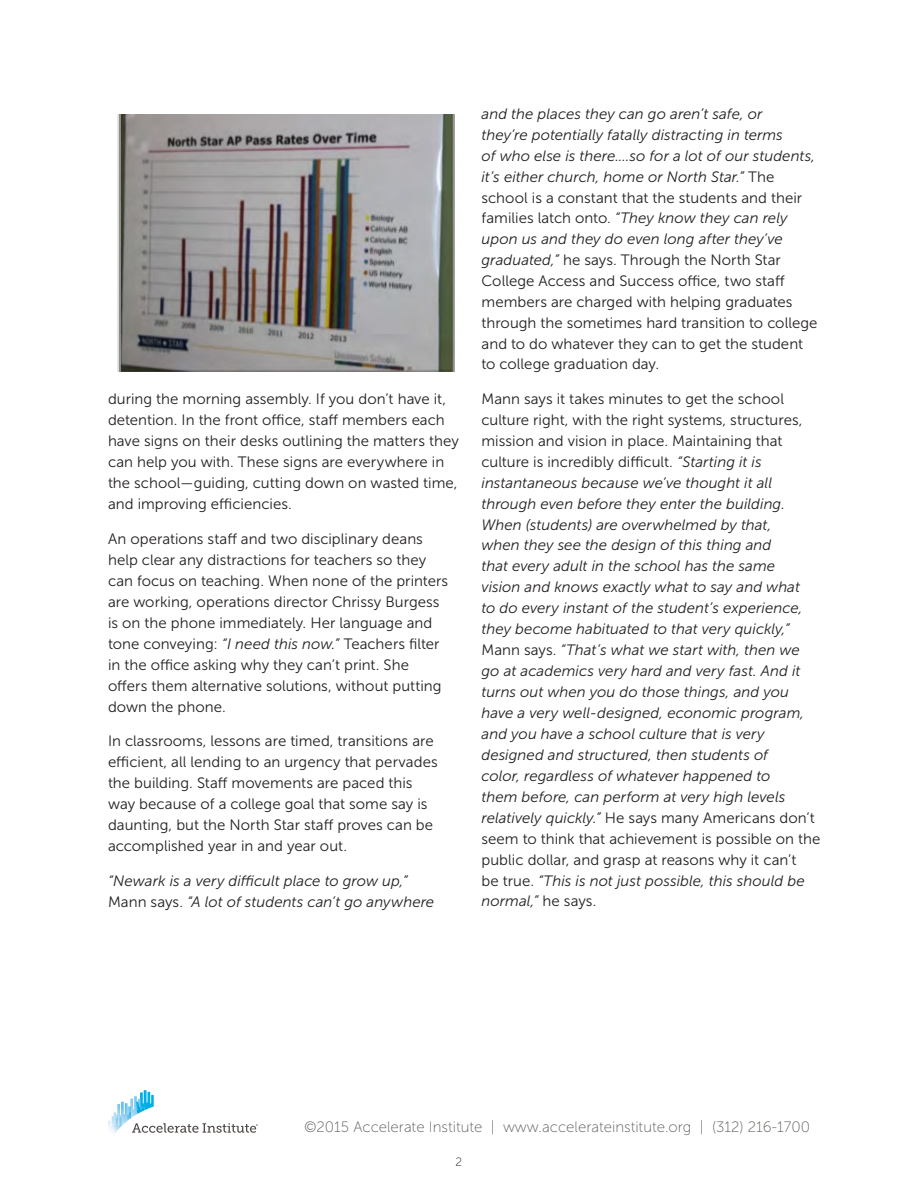
<style>
.page{position:relative;width:918px;height:1188px;background:#fff}
.page>*{position:absolute;margin:0;border:0;box-sizing:border-box;transform-origin:0 0}
.t1{font:15px/21px "Museo Sans 300";letter-spacing:.005em;color:#231f20}
.t2{font:italic 15px/21px "Museo Sans 300";color:#231f20}
.t3{font:15px "Museo Sans 100";color:#615c59}
.t4{font:12px "Museo Sans 100";color:#231f20}
.s1{font-style:italic}
.s2{font-style:normal}
</style>
<div class="page">
<svg style="left:108px;top:1090px;width:150px;height:44px"></svg>
<img style="left:117px;top:114px;width:337px;height:258px">
<p class="t1" style="left:108px;top:389px;width:352px">during the morning assembly. If you don’t have it, detention. In the front office, staff members each have signs on their desks outlining the matters they can help you with. These signs are everywhere in the school—guiding, cutting down on wasted time, and improving efficiencies.</p>
<p class="t1" style="left:108px;top:528px;width:342px">An operations staff and two disciplinary deans help clear any distractions for teachers so they can focus on teaching. When none of the printers are working, operations director Chrissy Burgess is on the phone immediately. Her language and tone conveying: <span class="s1">“I need this now.”</span> Teachers filter in the office asking why they can’t print. She offers them alternative solutions, without putting down the phone.</p>
<p class="t1" style="left:108px;top:731px;width:331px">In classrooms, lessons are timed, transitions are efficient, all lending to an urgency that pervades the building. Staff movements are paced this way because of a college goal that some say is daunting, but the North Star staff proves can be accomplished year in and year out.</p>
<p class="t2" style="left:108px;top:870px;width:328px">“Newark is a very difficult place to grow up,”<br><span class="s2">Mann says.</span> “A lot of students can’t go anywhere</p>
<p class="t1" style="left:482px;top:104px;width:338px"><span class="s1">and the places they can go aren’t safe, or<br>they’re potentially fatally distracting in terms<br>of who else is there.…so for a lot of our students, it’s either church, home or North Star.”</span> The school is a constant that the students and their families latch onto. <span class="s1">“They know they can rely upon us and they do even long after they’ve graduated,”</span> he says. Through the North Star College Access and Success office, two staff members are charged with helping graduates through the sometimes hard transition to college and to do whatever they can to get the student to college graduation day.</p>
<p class="t2" style="left:482px;top:388px;width:340px"><span class="s2">Mann says it takes minutes to get the school culture right, with the right systems, structures, mission and vision in place. Maintaining that culture is incredibly difficult.</span> “Starting it is instantaneous because we’ve thought it all through even before they enter the building.<br>When (students) are overwhelmed by that,<br>when they see the design of this thing and<br>that every adult in the school has the same<br>vision and knows exactly what to say and what<br>to do every instant of the student’s experience, they become habituated to that very quickly,” <span class="s2">Mann says.</span> “That’s what we start with, then we go at academics very hard and very fast. And it turns out when you do those things, and you have a very well-designed, economic program, and you have a school culture that is very designed and structured, then students of<br>color, regardless of whatever happened to<br>them before, can perform at very high levels relatively quickly.” <span class="s2">He says many Americans don’t seem to think that achievement is possible on the public dollar, and grasp at reasons why it can’t<br>be true.</span> “This is not just possible, this should be normal,” <span class="s2">he says.</span></p>
<p class="t3" style="left:304px;top:1119px;width:507px">©2015 Accelerate Institute | www.accelerateinstitute.org | (312) 216-1700</p>
<p class="t4" style="left:456px;top:1156px;width:8px">2</p>
</div>
